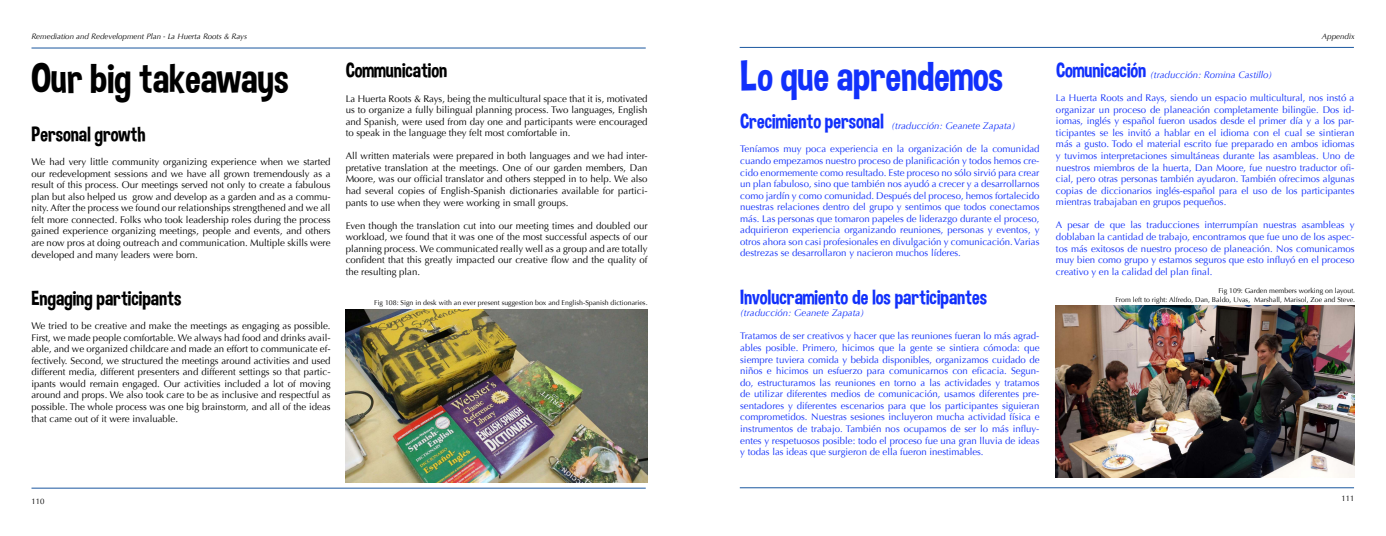
<style>
.page{position:relative;width:1386px;height:536px;background:#fff}
.page>*{position:absolute;margin:0;border:0;box-sizing:border-box;transform-origin:0 0}
.t1{font:42px "Dimbo";color:#000}
.t2{font:42px "Dimbo";color:#1130fb}
.t3{font:21px "Dimbo";color:#000}
.t4{font:21px "Dimbo";color:#1130fb}
.t5{font:9.62px/11.5px "Optima";color:#1130fb;text-align:justify}
.t6{font:9.62px/11.5px "Optima";color:#000;text-align:justify}
.t7{font:italic 9.62px "Optima";color:#1130fb}
.t8{font:italic 7.88px "Optima";color:#000}
.t9{font:7.88px "Optima";color:#000}
.t10{font:7px/8.4px "Optima";color:#000;text-align:right}
.s1{font-family:"Dimbo";font-style:normal;font-size:21px}
</style>
<div class="page">
<hr style="left:32px;top:487px;width:614px;height:1px;background:#1a579f">
<hr style="left:32px;top:48px;width:614px;height:1px;background:#1a579f">
<img style="left:346px;top:310px;width:302px;height:172px">
<img style="left:1055px;top:305px;width:300px;height:172px">
<hr style="left:740px;top:47px;width:614px;height:1px;background:#1a579f">
<hr style="left:740px;top:487px;width:614px;height:1px;background:#1a579f">
<p class="t8" style="left:32px;top:31px;width:217px">Remediation and Redevelopment Plan - La Huerta Roots &amp; Rays</p>
<p class="t8" style="left:1322px;top:31px;width:34px">Appendix</p>
<h1 class="t1" style="left:31px;top:52px;width:259px">Our big takeaways</h1>
<h2 class="t3" style="left:31px;top:121px;width:116px">Personal growth</h2>
<p class="t6" style="left:31px;top:156px;width:301px">We had very little community organizing experience when we started our redevelopment sessions and we have all grown tremendously as a result of this process. Our meetings served not only to create a fabulous plan but also helped us grow and develop as a garden and as a commu&shy;nity. After the process we found our relationships strengthened and we all felt more connected. Folks who took leadership roles during the process gained experience organizing meetings, people and events, and others are now pros at doing outreach and communication. Multiple skills were developed and many leaders were born.</p>
<h2 class="t3" style="left:31px;top:285px;width:151px">Engaging participants</h2>
<p class="t6" style="left:31px;top:320px;width:301px">We tried to be creative and make the meetings as engaging as possible.<br>First, we made people comfortable. We always had food and drinks avail&shy;able, and we organized childcare and made an effort to communicate ef&shy;fectively. Second, we structured the meetings around activities and used different media, different presenters and different settings so that partic&shy;ipants would remain engaged. Our activities included a lot of moving around and props. We also took care to be as inclusive and respectful as possible. The whole process was one big brainstorm, and all of the ideas that came out of it were invaluable.</p>
<h2 class="t3" style="left:346px;top:58px;width:103px">Communication</h2>
<p class="t6" style="left:346px;top:93px;width:303px">La Huerta Roots &amp; Rays, being the multicultural space that it is, motivated us to organize a fully bilingual planning process. Two languages, English and Spanish, were used from day one and participants were encouraged to speak in the language they felt most comfortable in.</p>
<p class="t6" style="left:346px;top:150px;width:303px">All written materials were prepared in both languages and we had inter&shy;pretative translation at the meetings. One of our garden members, Dan Moore, was our official translator and others stepped in to help. We also had several copies of English-Spanish dictionaries available for partici&shy;pants to use when they were working in small groups.</p>
<p class="t6" style="left:346px;top:220px;width:303px">Even though the translation cut into our meeting times and doubled our workload, we found that it was one of the most successful aspects of our planning process. We communicated really well as a group and are totally confident that this greatly impacted our creative flow and the quality of the resulting plan.</p>
<p class="t10" style="left:374px;top:299px;width:275px">Fig 108: Sign in desk with an ever present suggestion box and English-Spanish dictionaries.</p>
<h1 class="t2" style="left:740px;top:51px;width:264px">Lo que aprendemos</h1>
<p class="t7" style="left:740px;top:120px;width:277px"><span class="s1">Crecimiento personal</span> (traducción: Geanete Zapata)</p>
<p class="t5" style="left:740px;top:143px;width:301px">Teníamos muy poca experiencia en la organización de la comunidad cuando empezamos nuestro proceso de planificación y todos hemos cre&shy;cido enormemente como resultado. Este proceso no sólo sirvió para crear un plan fabuloso, sino que también nos ayudó a crecer y a desarrollarnos como jardín y como comunidad. Después del proceso, hemos fortalecido nuestras relaciones dentro del grupo y sentimos que todos conectamos más. Las personas que tomaron papeles de liderazgo durante el proceso, adquirieron experiencia organizando reuniones, personas y eventos, y otros ahora son casi profesionales en divulgación y comunicación. Varias destrezas se desarrollaron y nacieron muchos líderes.</p>
<h2 class="t4" style="left:740px;top:284px;width:248px">Involucramiento de los participantes</h2>
<p class="t7" style="left:740px;top:307px;width:125px">(traducción: Geanete Zapata)</p>
<p class="t5" style="left:740px;top:330px;width:301px">Tratamos de ser creativos y hacer que las reuniones fueran lo más agrad&shy;ables posible. Primero, hicimos que la gente se sintiera cómoda: que siempre tuviera comida y bebida disponibles, organizamos cuidado de niños e hicimos un esfuerzo para comunicarnos con eficacia. Segun&shy;do, estructuramos las reuniones en torno a las actividades y tratamos de utilizar diferentes medios de comunicación, usamos diferentes pre&shy;sentadores y diferentes escenarios para que los participantes siguieran comprometidos. Nuestras sesiones incluyeron mucha actividad física e instrumentos de trabajo. También nos ocupamos de ser lo más influy&shy;entes y respetuosos posible: todo el proceso fue una gran lluvia de ideas y todas las ideas que surgieron de ella fueron inestimables.</p>
<p class="t7" style="left:1056px;top:69px;width:218px"><span class="s1">Comunicación</span> (traducción: Romina Castillo)</p>
<p class="t5" style="left:1056px;top:92px;width:300px">La Huerta Roots and Rays, siendo un espacio multicultural, nos instó a organizar un proceso de planeación completamente bilingüe. Dos id&shy;iomas, inglés y español fueron usados desde el primer día y a los par&shy;ticipantes se les invitó a hablar en el idioma con el cual se sintieran más a gusto. Todo el material escrito fue preparado en ambos idiomas y tuvimos interpretaciones simultáneas durante las asambleas. Uno de nuestros miembros de la huerta, Dan Moore, fue nuestro traductor ofi&shy;cial, pero otras personas también ayudaron. También ofrecimos algunas copias de diccionarios inglés-español para el uso de los participantes mientras trabajaban en grupos pequeños.</p>
<p class="t5" style="left:1056px;top:219px;width:300px">A pesar de que las traducciones interrumpían nuestras asambleas y doblaban la cantidad de trabajo, encontramos que fue uno de los aspec&shy;tos más exitosos de nuestro proceso de planeación. Nos comunicamos muy bien como grupo y estamos seguros que esto influyó en el proceso creativo y en la calidad del plan final.</p>
<p class="t10" style="left:1116px;top:287px;width:241px">Fig 109: Garden members working on layout.<br>From left to right: Alfredo, Dan, Baldo, Uvas, Marshall, Marisol, Zoe and Steve.</p>
<p class="t9" style="left:32px;top:496px;width:15px">110</p>
<p class="t9" style="left:1341px;top:493px;width:15px">111</p>
</div>
